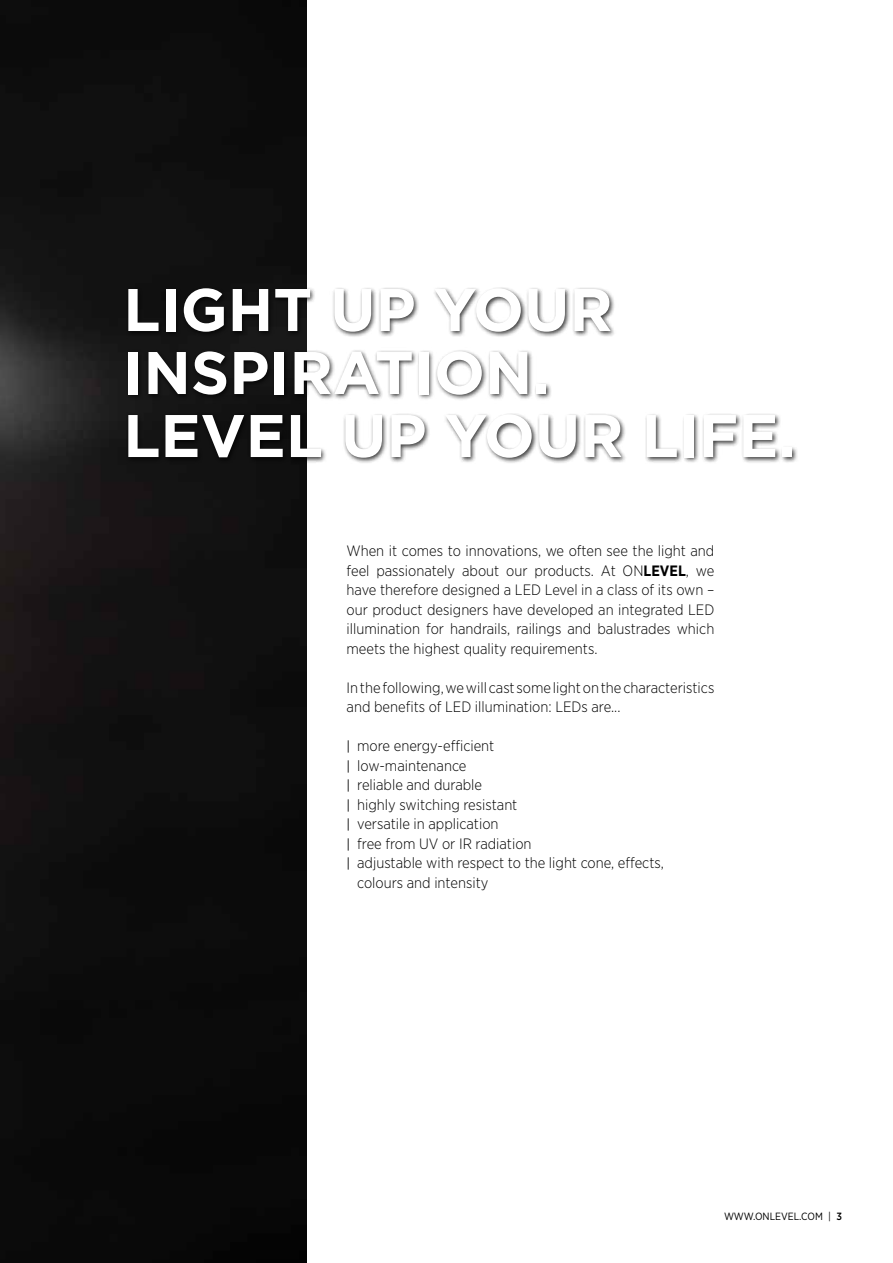
<style>
.page{position:relative;width:893px;height:1263px;background:#fff}
.page>*{position:absolute;margin:0;border:0;box-sizing:border-box;transform-origin:0 0}
.t1{font:700 60px/63px "Gotham";color:#fff}
.t2{font:300 15px/19.5px "Gotham Narrow";color:#000;text-align:justify}
.t3{font:10.5px "Gotham Narrow";color:#000}
.s1{font-weight:700}
.s2{font-weight:400;font-size:13.5px}
.s3{font-weight:500}
</style>
<div class="page">
<img style="left:0;top:0;width:306px;height:1263px">
<div style="left:126px;top:286px;width:672px;height:178px;background:#000;opacity:.75"></div>
<h1 class="t1" style="left:123px;top:278px;width:674px">LIGHT UP YOUR<br>INSPIRATION.<br>LEVEL UP YOUR LIFE.</h1>
<p class="t2" style="left:347px;top:541px;width:369px">When it comes to innovations, we often see the light and feel passionately about our products. At ON<span class="s1">LEVEL</span>, we have therefore designed a LED Level in a class of its own – our product designers have developed an integrated LED illumination for handrails, railings and balustrades which meets the highest quality requirements.</p>
<p class="t2" style="left:347px;top:677px;width:369px">In the following, we will cast some light on the characteristics and benefits of LED illumination: LEDs are...</p>
<p class="t2" style="left:347px;top:736px;width:149px"><span class="s2">|</span> more energy-efficient</p>
<p class="t2" style="left:347px;top:755px;width:121px"><span class="s2">|</span> low-maintenance</p>
<p class="t2" style="left:347px;top:775px;width:137px"><span class="s2">|</span> reliable and durable</p>
<p class="t2" style="left:347px;top:794px;width:172px"><span class="s2">|</span> highly switching resistant</p>
<p class="t2" style="left:347px;top:814px;width:154px"><span class="s2">|</span> versatile in application</p>
<p class="t2" style="left:347px;top:833px;width:187px"><span class="s2">|</span> free from UV or IR radiation</p>
<p class="t2" style="left:347px;top:853px;width:319px"><span class="s2">|</span> adjustable with respect to the light cone, effects,</p>
<p class="t2" style="left:357px;top:872px;width:133px">colours and intensity</p>
<p class="t3" style="left:724px;top:1210px;width:119px">WWW.ONLEVEL.COM | <span class="s3">3</span></p>
</div>
